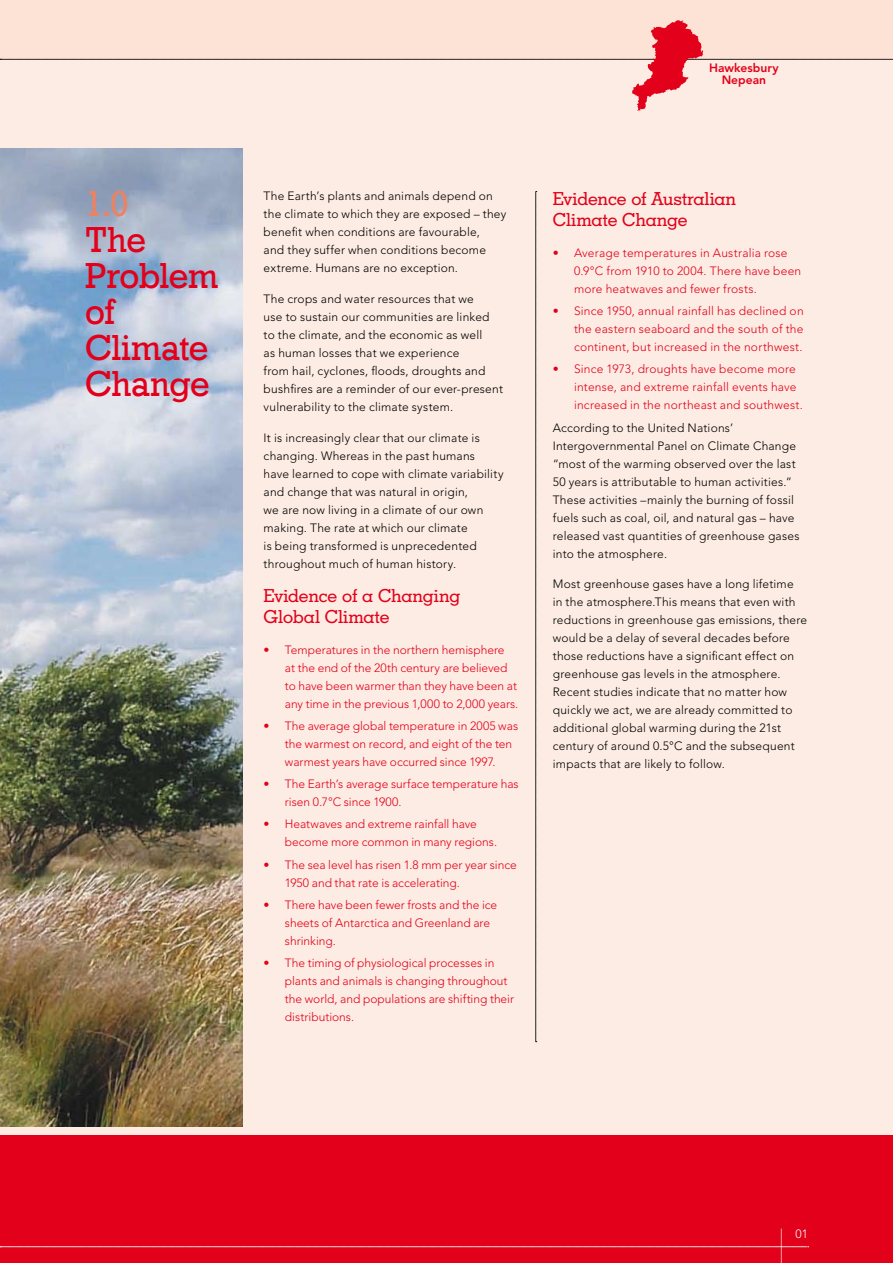
<style>
.page{position:relative;width:893px;height:1263px;background:#fdece3}
.page>*{position:absolute;margin:0;border:0;box-sizing:border-box;transform-origin:0 0}
.t1{font:300 60px "Avenir";color:#fff;scale:.2 1}
.t2{font:36px/36px "Geometric Slab 712 BT Medium A";letter-spacing:-.01em;color:#e2001a}
.t3{font:36px "Geometric Slab 712 BT Medium A";color:#ee8260}
.t4{font:500 18px/21px "Geometric Slab 703 BT";letter-spacing:-.01em;color:#e2001a}
.t5{font:300 12px/18px "Avenir";letter-spacing:.02em;color:#000}
.t6{font:300 12px/18px "Avenir";color:#e2001a}
.t7{font:300 12px/18px "Avenir";letter-spacing:.02em;color:#e2001a}
.t8{font:800 12px/12.1px "Avenir";color:#e2001a;text-align:center}
.t9{font:300 12px "Avenir";color:#fff}
</style>
<div class="page">
<div style="left:0;top:0;width:893px;height:60px;background:#fce3d6"></div>
<div style="left:0;top:1135px;width:893px;height:128px;background:#e2001a"></div>
<svg style="left:0;top:1246px;width:809px;height:1px"></svg>
<svg style="left:0;top:20px;width:893px;height:91px"></svg>
<img style="left:0;top:149px;width:242px;height:978px">
<svg style="left:535px;top:191px;width:2px;height:851px;background:#918781"></svg>
<h2 class="t3" style="left:85px;top:182px;width:45px">1.0</h2>
<h2 class="t2" style="left:85px;top:221px;width:135px">The<br>Problem of<br>Climate<br>Change</h2>
<p class="t8" style="left:709px;top:62px;width:71px">Hawkesbury<br>Nepean</p>
<p class="t5" style="left:264px;top:187px;width:244px">The Earth’s plants and animals depend on the climate to which they are exposed – they benefit when conditions are favourable,<br>and they suffer when conditions become extreme. Humans are no exception.</p>
<p class="t5" style="left:264px;top:290px;width:241px">The crops and water resources that we<br>use to sustain our communities are linked to the climate, and the economic as well<br>as human losses that we experience<br>from hail, cyclones, floods, droughts and bushfires are a reminder of our ever-present vulnerability to the climate system.</p>
<p class="t5" style="left:264px;top:429px;width:241px">It is increasingly clear that our climate is changing. Whereas in the past humans<br>have learned to cope with climate variability and change that was natural in origin,<br>we are now living in a climate of our own making. The rate at which our climate<br>is being transformed is unprecedented throughout much of human history.</p>
<h3 class="t4" style="left:264px;top:585px;width:198px">Evidence of a Changing<br>Global Climate</h3>
<p class="t6" style="left:285px;top:640px;width:235px;text-indent:-21px">• Temperatures in the northern hemisphere<br>at the end of the 20th century are believed to have been warmer than they have been at any time in the previous 1,000 to 2,000 years.</p>
<p class="t6" style="left:285px;top:717px;width:235px;text-indent:-21px">• The average global temperature in 2005 was the warmest on record, and eight of the ten warmest years have occurred since 1997.</p>
<p class="t6" style="left:285px;top:775px;width:235px;text-indent:-21px">• The Earth’s average surface temperature has risen 0.7°C since 1900.</p>
<p class="t6" style="left:285px;top:815px;width:214px;text-indent:-21px">• Heatwaves and extreme rainfall have become more common in many regions.</p>
<p class="t6" style="left:285px;top:855px;width:233px;text-indent:-21px">• The sea level has risen 1.8 mm per year since<br>1950 and that rate is accelerating.</p>
<p class="t6" style="left:285px;top:896px;width:214px;text-indent:-21px">• There have been fewer frosts and the ice sheets of Antarctica and Greenland are shrinking.</p>
<p class="t6" style="left:285px;top:954px;width:231px;text-indent:-21px">• The timing of physiological processes in plants and animals is changing throughout the world, and populations are shifting their distributions.</p>
<h3 class="t4" style="left:553px;top:188px;width:185px">Evidence of Australian<br>Climate Change</h3>
<p class="t7" style="left:574px;top:244px;width:229px;text-indent:-21px">• Average temperatures in Australia rose<br>0.9°C from 1910 to 2004. There have been more heatwaves and fewer frosts.</p>
<p class="t6" style="left:574px;top:302px;width:231px;text-align:justify;text-indent:-21px">• Since 1950, annual rainfall has declined on the eastern seaboard and the south of the continent, but increased in the northwest.</p>
<p class="t6" style="left:574px;top:360px;width:230px;text-indent:-21px">• Since 1973, droughts have become more intense, and extreme rainfall events have increased in the northeast and southwest.</p>
<p class="t5" style="left:553px;top:418px;width:248px">According to the United Nations’ Intergovernmental Panel on Climate Change “most of the warming observed over the last 50 years is attributable to human activities.” These activities –mainly the burning of fossil fuels such as coal, oil, and natural gas – have released vast quantities of greenhouse gases into the atmosphere.</p>
<p class="t5" style="left:553px;top:575px;width:256px">Most greenhouse gases have a long lifetime<br>in the atmosphere.This means that even with reductions in greenhouse gas emissions, there would be a delay of several decades before those reductions have a significant effect on greenhouse gas levels in the atmosphere.<br>Recent studies indicate that no matter how quickly we act, we are already committed to additional global warming during the 21st century of around 0.5°C and the subsequent impacts that are likely to follow.</p>
<h1 class="t1" style="left:780px;top:1218px;width:15px">|</h1>
<p class="t9" style="left:795px;top:1227px;width:14px">01</p>
</div>
